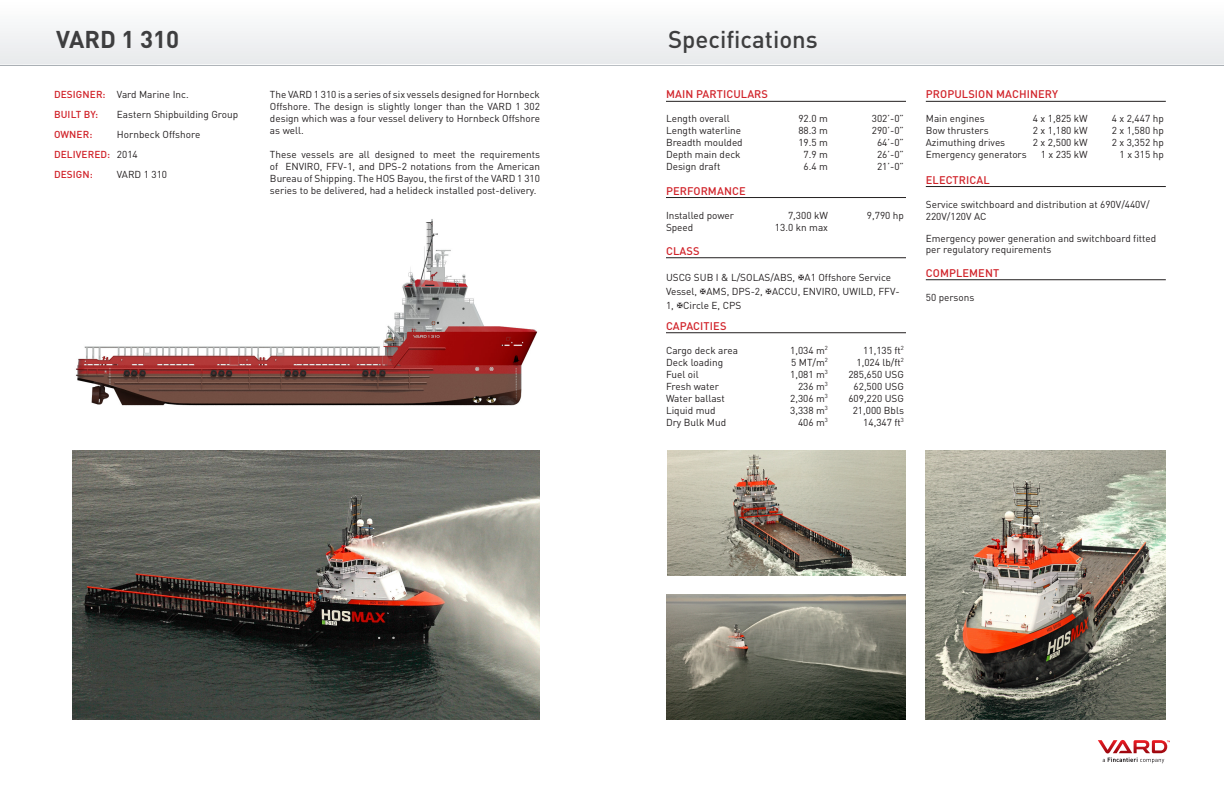
<style>
.page{position:relative;width:1224px;height:792px;background:#fff}
.page>*{position:absolute;margin:0;border:0;box-sizing:border-box;transform-origin:0 0}
.t1{font:700 24px "Vard DIN Pro";color:#3e3e3f}
.t2{font:500 24px "Vard DIN Pro";color:#3e3e3f}
.t3{font:500 11px "Vard DIN Pro";letter-spacing:.01em;color:#d1232a}
.t4{font:10px/12px "Vard DIN Pro";color:#231f20}
.t5{font:500 10px/20px "Vard DIN Pro";letter-spacing:.01em;color:#d1232a}
</style>
<div class="page">
<div style="left:0;top:0;width:1224px;height:66px;background:#f3f4f5"></div>
<hr style="left:0;top:64px;width:1224px;height:2px;background:#f8f9f9">
<hr style="left:0;top:65px;width:1224px;height:1px;background:#b3b8bd">
<hr style="left:666px;top:101px;width:240px;height:1px;background:#231f20">
<hr style="left:666px;top:197px;width:240px;height:1px;background:#231f20">
<hr style="left:666px;top:258px;width:240px;height:1px;background:#231f20">
<hr style="left:666px;top:333px;width:240px;height:1px;background:#231f20">
<hr style="left:926px;top:101px;width:240px;height:1px;background:#231f20">
<hr style="left:926px;top:186px;width:240px;height:1px;background:#231f20">
<hr style="left:926px;top:280px;width:240px;height:1px;background:#231f20">
<svg style="left:1098px;top:740px;width:72px;height:23px"></svg>
<img style="left:75px;top:219px;width:463px;height:187px">
<img style="left:926px;top:450px;width:240px;height:270px">
<img style="left:72px;top:450px;width:468px;height:270px">
<img style="left:667px;top:450px;width:239px;height:126px">
<img style="left:666px;top:594px;width:240px;height:126px">
<h1 class="t1" style="left:56px;top:19px;width:125px">VARD 1 310</h1>
<h1 class="t1" style="left:122px;top:19px;width:127px">SERIES NO.</h1>
<h1 class="t2" style="left:668px;top:20px;width:151px">Specifications</h1>
<p class="t3" style="left:666px;top:86px;width:104px">MAIN PARTICULARS</p>
<p class="t4" style="left:666px;top:112px;width:65px">Length overall</p>
<p class="t4" style="left:798px;top:112px;width:31px">92.0 m</p>
<p class="t4" style="left:872px;top:112px;width:34px">302’-0”</p>
<p class="t4" style="left:666px;top:124px;width:77px">Length waterline</p>
<p class="t4" style="left:798px;top:124px;width:31px">88.3 m</p>
<p class="t4" style="left:872px;top:124px;width:34px">290’-0”</p>
<p class="t4" style="left:666px;top:136px;width:78px">Breadth moulded</p>
<p class="t4" style="left:798px;top:136px;width:31px">19.5 m</p>
<p class="t4" style="left:877px;top:136px;width:28px">64’-0”</p>
<p class="t4" style="left:666px;top:148px;width:76px">Depth main deck</p>
<p class="t4" style="left:804px;top:148px;width:26px">7.9 m</p>
<p class="t4" style="left:877px;top:148px;width:28px">26’-0”</p>
<p class="t4" style="left:666px;top:160px;width:56px">Design draft</p>
<p class="t4" style="left:804px;top:160px;width:26px">6.4 m</p>
<p class="t4" style="left:877px;top:160px;width:28px">21’-0”</p>
<p class="t3" style="left:666px;top:182px;width:81px">PERFORMANCE</p>
<p class="t4" style="left:666px;top:208px;width:70px">Installed power</p>
<p class="t4" style="left:788px;top:208px;width:41px">7,300 kW</p>
<p class="t4" style="left:867px;top:208px;width:39px">9,790 hp</p>
<p class="t4" style="left:666px;top:220px;width:29px">Speed</p>
<p class="t4" style="left:775px;top:220px;width:55px">13.0 kn max</p>
<p class="t3" style="left:666px;top:242px;width:35px">CLASS</p>
<p class="t4" style="left:666px;top:269px;width:235px;line-height:14px">USCG SUB I &amp; L/SOLAS/ABS, A1 Offshore Service<br>Vessel, AMS, DPS-2, ACCU, ENVIRO, UWILD, FFV-<br>1, Circle E, CPS</p>
<p class="t3" style="left:666px;top:317px;width:62px">CAPACITIES</p>
<p class="t4" style="left:666px;top:343px;width:73px">Cargo deck area</p>
<p class="t4" style="left:790px;top:343px;width:39px">1,034 m<sup>2</sup></p>
<p class="t4" style="left:863px;top:343px;width:42px">11,135 ft<sup>2</sup></p>
<p class="t4" style="left:666px;top:355px;width:59px">Deck loading</p>
<p class="t4" style="left:791px;top:355px;width:38px">5 MT/m<sup>2</sup></p>
<p class="t4" style="left:857px;top:355px;width:49px">1,024 lb/ft<sup>2</sup></p>
<p class="t4" style="left:666px;top:367px;width:34px">Fuel oil</p>
<p class="t4" style="left:790px;top:367px;width:39px">1,081 m<sup>3</sup></p>
<p class="t4" style="left:848px;top:367px;width:57px">285,650 USG</p>
<p class="t4" style="left:666px;top:379px;width:55px">Fresh water</p>
<p class="t4" style="left:798px;top:379px;width:31px">236 m<sup>3</sup></p>
<p class="t4" style="left:854px;top:379px;width:52px">62,500 USG</p>
<p class="t4" style="left:666px;top:391px;width:60px">Water ballast</p>
<p class="t4" style="left:790px;top:391px;width:39px">2,306 m<sup>3</sup></p>
<p class="t4" style="left:848px;top:391px;width:57px">609,220 USG</p>
<p class="t4" style="left:666px;top:403px;width:51px">Liquid mud</p>
<p class="t4" style="left:790px;top:403px;width:39px">3,338 m<sup>3</sup></p>
<p class="t4" style="left:853px;top:403px;width:53px">21,000 Bbls</p>
<p class="t4" style="left:666px;top:415px;width:62px">Dry Bulk Mud</p>
<p class="t4" style="left:798px;top:415px;width:31px">406 m<sup>3</sup></p>
<p class="t4" style="left:863px;top:415px;width:42px">14,347 ft<sup>3</sup></p>
<p class="t5" style="left:54px;top:83px;width:58px">DESIGNER:<br>BUILT BY:<br>OWNER:<br>DELIVERED:<br>DESIGN:</p>
<p class="t4" style="left:270px;top:87px;width:272px;text-align:justify">The VARD 1 310 is a series of six vessels designed for Hornbeck Offshore. The design is slightly longer than the VARD 1 302 design which was a four vessel delivery to Hornbeck Offshore as well.</p>
<p class="t4" style="left:117px;top:83px;width:123px;line-height:20px">Vard Marine Inc.<br>Eastern Shipbuilding Group<br>Hornbeck Offshore<br>2014<br>VARD 1 310</p>
<p class="t4" style="left:270px;top:147px;width:272px;text-align:justify">These vessels are all designed to meet the requirements of ENVIRO, FFV-1, and DPS-2 notations from the American Bureau of Shipping. The HOS Bayou, the first of the VARD 1 310 series to be delivered, had a helideck installed post-delivery.</p>
<p class="t3" style="left:926px;top:86px;width:134px">PROPULSION MACHINERY</p>
<p class="t4" style="left:926px;top:112px;width:60px">Main engines</p>
<p class="t4" style="left:1033px;top:112px;width:56px">4 x 1,825 kW</p>
<p class="t4" style="left:1112px;top:112px;width:54px">4 x 2,447 hp</p>
<p class="t4" style="left:926px;top:124px;width:64px">Bow thrusters</p>
<p class="t4" style="left:1033px;top:124px;width:56px">2 x 1,180 kW</p>
<p class="t4" style="left:1112px;top:124px;width:54px">2 x 1,580 hp</p>
<p class="t4" style="left:926px;top:136px;width:81px">Azimuthing drives</p>
<p class="t4" style="left:1033px;top:136px;width:56px">2 x 2,500 kW</p>
<p class="t4" style="left:1112px;top:136px;width:54px">2 x 3,352 hp</p>
<p class="t4" style="left:926px;top:148px;width:102px">Emergency generators</p>
<p class="t4" style="left:1041px;top:148px;width:49px">1 x 235 kW</p>
<p class="t4" style="left:1120px;top:148px;width:46px">1 x 315 hp</p>
<p class="t3" style="left:926px;top:171px;width:65px">ELECTRICAL</p>
<p class="t4" style="left:926px;top:197px;width:225px">Service switchboard and distribution at 690V/440V/<br>220V/120V AC</p>
<p class="t4" style="left:926px;top:232px;width:232px;line-height:11px">Emergency power generation and switchboard fitted per regulatory requirements</p>
<p class="t3" style="left:926px;top:264px;width:75px">COMPLEMENT</p>
<p class="t4" style="left:926px;top:290px;width:50px">50 persons</p>
</div>
